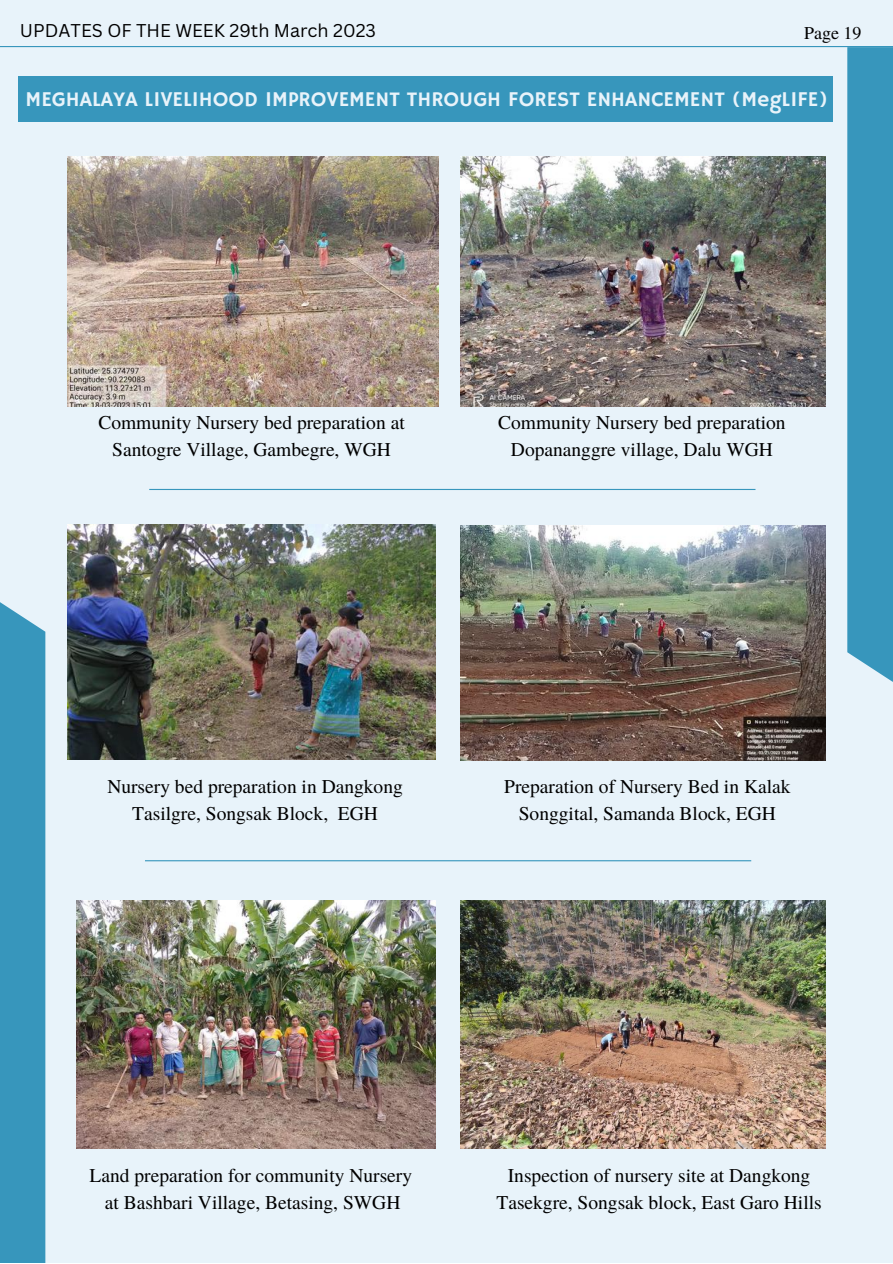
<style>
.page{position:relative;width:893px;height:1264px;background:#fff}
.page>*{position:absolute;margin:0;border:0;box-sizing:border-box;transform-origin:0 0}
.t1{font:21px "Hammersmith One";color:#e8f3fa}
.t2{font:19.5px/27px "Te X Gyre Termes";color:#000;text-align:center}
.t3{font:18px "Canva Sans";color:#000}
.t4{font:18px "Te X Gyre Termes";color:#000}
</style>
<div class="page">
<div style="left:0;top:0;width:892px;height:1262px;background:#e8f3fa"></div>
<div style="left:0;top:602px;width:45px;height:660px;background:#3796bc"></div>
<div style="left:847px;top:47px;width:45px;height:634px;background:#3796bc"></div>
<hr style="left:0;top:46px;width:892px;height:1px;background:#3796bc">
<div style="left:18px;top:76px;width:814px;height:45px;background:#3796bc"></div>
<img style="left:67px;top:156px;width:371px;height:251px">
<img style="left:460px;top:156px;width:365px;height:251px">
<img style="left:67px;top:525px;width:369px;height:235px">
<img style="left:460px;top:525px;width:365px;height:235px">
<img style="left:77px;top:900px;width:358px;height:248px">
<img style="left:460px;top:900px;width:365px;height:248px">
<hr style="left:149px;top:489px;width:606px;height:1px;background:#3796bc">
<hr style="left:145px;top:860px;width:606px;height:1px;background:#3796bc">
<p class="t3" style="left:20px;top:18px;width:357px">UPDATES OF THE WEEK 29th March 2023</p>
<p class="t4" style="left:804px;top:20px;width:59px">Page 19</p>
<p class="t1" style="left:26px;top:87px;width:803px">MEGHALAYA LIVELIHOOD IMPROVEMENT THROUGH FOREST ENHANCEMENT (MegLIFE)</p>
<p class="t2" style="left:98px;top:408px;width:308px">Community Nursery bed preparation at<br>Santogre Village, Gambegre, WGH</p>
<p class="t2" style="left:498px;top:408px;width:289px">Community Nursery bed preparation<br>Dopananggre village, Dalu WGH</p>
<p class="t2" style="left:107px;top:771px;width:297px">Nursery bed preparation in Dangkong<br>Tasilgre, Songsak Block, EGH</p>
<p class="t2" style="left:504px;top:771px;width:288px">Preparation of Nursery Bed in Kalak<br>Songgital, Samanda Block, EGH</p>
<p class="t2" style="left:90px;top:1160px;width:324px">Land preparation for community Nursery at Bashbari Village, Betasing, SWGH</p>
<p class="t2" style="left:496px;top:1160px;width:327px">Inspection of nursery site at Dangkong<br>Tasekgre, Songsak block, East Garo Hills</p>
</div>
